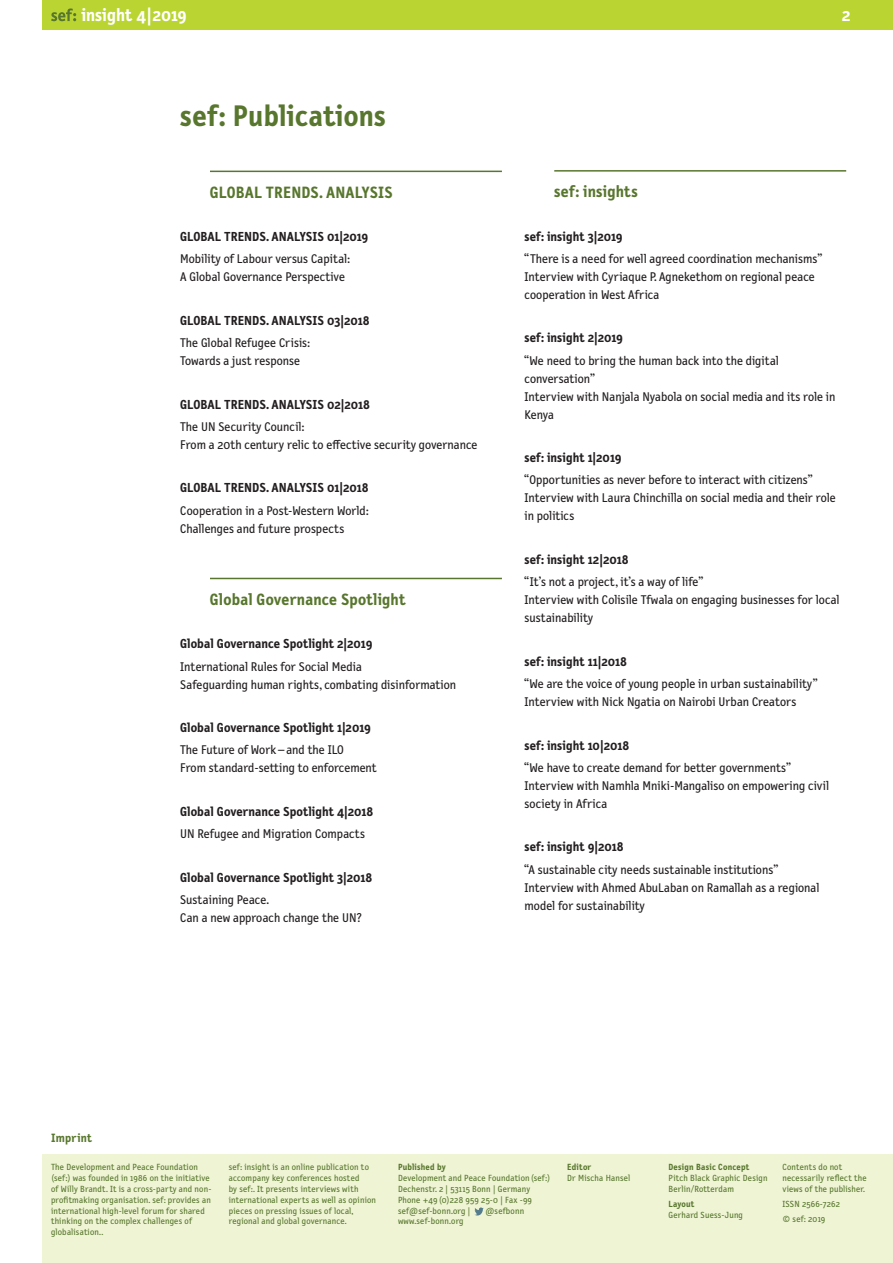
<style>
.page{position:relative;width:893px;height:1263px;background:#fff}
.page>*{position:absolute;margin:0;border:0;box-sizing:border-box;transform-origin:0 0}
.t1{font:700 30px "Letter Gothic Text OT";letter-spacing:.01em;color:#58762d}
.t2{font:700 18px "Letter Gothic Text OT";color:#fff}
.t3{font:700 16.5px "Letter Gothic Text OT";letter-spacing:.01em;color:#58762d}
.t4{font:700 13.2px "Letter Gothic Text OT";color:#231f20}
.t5{font:12.75px/18px "Letter Gothic Text OT";color:#231f20}
.t6{font:700 12.15px "Letter Gothic Text OT";letter-spacing:.02em;color:#58762d}
.t7{font:9px/10.9px "Letter Gothic Text OT";letter-spacing:.02em;color:#58762d}
.t8{font:700 9px "Letter Gothic Text OT";letter-spacing:.02em;color:#58762d}
</style>
<div class="page">
<div style="left:43px;top:0;width:850px;height:30px;background:#bad432"></div>
<svg style="left:51px;top:9px;width:25px;height:12px"></svg>
<div style="left:43px;top:1154px;width:850px;height:109px;background:#eef4d4"></div>
<svg style="left:474px;top:1207px;width:10px;height:9px"></svg>
<hr style="left:210px;top:171px;width:292px;height:1px;background:#58762d">
<hr style="left:210px;top:578px;width:292px;height:1px;background:#58762d">
<hr style="left:554px;top:170px;width:292px;height:2px;background:#58762d">
<h2 class="t2" style="left:81px;top:4px;width:107px">insight 4|2019</h2>
<h1 class="t1" style="left:180px;top:97px;width:207px">sef: Publications</h1>
<p class="t3" style="left:210px;top:182px;width:184px">GLOBAL TRENDS. ANALYSIS</p>
<p class="t4" style="left:180px;top:229px;width:190px">GLOBAL TRENDS. ANALYSIS 01|2019</p>
<p class="t5" style="left:180px;top:250px;width:172px">Mobility of Labour versus Capital:<br>A Global Governance Perspective</p>
<p class="t4" style="left:180px;top:312px;width:191px">GLOBAL TRENDS. ANALYSIS 03|2018</p>
<p class="t5" style="left:180px;top:334px;width:132px">The Global Refugee Crisis:<br>Towards a just response</p>
<p class="t4" style="left:180px;top:396px;width:191px">GLOBAL TRENDS. ANALYSIS 02|2018</p>
<p class="t5" style="left:180px;top:418px;width:299px">The UN Security Council:<br>From a 20th century relic to effective security governance</p>
<p class="t4" style="left:180px;top:480px;width:190px">GLOBAL TRENDS. ANALYSIS 01|2018</p>
<p class="t5" style="left:180px;top:501px;width:190px">Cooperation in a Post-Western World:<br>Challenges and future prospects</p>
<p class="t3" style="left:210px;top:589px;width:197px">Global Governance Spotlight</p>
<p class="t4" style="left:180px;top:636px;width:194px">Global Governance Spotlight 2|2019</p>
<p class="t5" style="left:180px;top:657px;width:277px">International Rules for Social Media<br>Safeguarding human rights, combating disinformation</p>
<p class="t4" style="left:180px;top:719px;width:192px">Global Governance Spotlight 1|2019</p>
<p class="t5" style="left:180px;top:741px;width:198px">The Future of Work – and the ILO<br>From standard-setting to enforcement</p>
<p class="t4" style="left:180px;top:803px;width:195px">Global Governance Spotlight 4|2018</p>
<p class="t5" style="left:180px;top:825px;width:186px">UN Refugee and Migration Compacts</p>
<p class="t4" style="left:180px;top:869px;width:194px">Global Governance Spotlight 3|2018</p>
<p class="t5" style="left:180px;top:890px;width:183px">Sustaining Peace.<br>Can a new approach change the UN?</p>
<h2 class="t2" style="left:842px;top:4px;width:10px">2</h2>
<p class="t3" style="left:554px;top:182px;width:85px">sef: insights</p>
<p class="t4" style="left:524px;top:228px;width:100px">sef: insight 3|2019</p>
<p class="t5" style="left:524px;top:250px;width:300px">“There is a need for well agreed coordination mechanisms”<br>Interview with Cyriaque P. Agnekethom on regional peace cooperation in West Africa</p>
<p class="t4" style="left:524px;top:330px;width:100px">sef: insight 2|2019</p>
<p class="t5" style="left:524px;top:351px;width:312px">“We need to bring the human back into the digital conversation”<br>Interview with Nanjala Nyabola on social media and its role in<br>Kenya</p>
<p class="t4" style="left:524px;top:450px;width:99px">sef: insight 1|2019</p>
<p class="t5" style="left:524px;top:471px;width:313px">“Opportunities as never before to interact with citizens”<br>Interview with Laura Chinchilla on social media and their role in politics</p>
<p class="t4" style="left:524px;top:551px;width:106px">sef: insight 12|2018</p>
<p class="t5" style="left:524px;top:573px;width:316px">“It’s not a project, it’s a way of life”<br>Interview with Colisile Tfwala on engaging businesses for local sustainability</p>
<p class="t4" style="left:524px;top:653px;width:104px">sef: insight 11|2018</p>
<p class="t5" style="left:524px;top:675px;width:295px">“We are the voice of young people in urban sustainability”<br>Interview with Nick Ngatia on Nairobi Urban Creators</p>
<p class="t4" style="left:524px;top:737px;width:106px">sef: insight 10|2018</p>
<p class="t5" style="left:524px;top:758px;width:306px">“We have to create demand for better governments”<br>Interview with Namhla Mniki-Mangaliso on empowering civil society in Africa</p>
<p class="t4" style="left:524px;top:839px;width:101px">sef: insight 9|2018</p>
<p class="t5" style="left:524px;top:860px;width:296px">“A sustainable city needs sustainable institutions”<br>Interview with Ahmed AbuLaban on Ramallah as a regional model for sustainability</p>
<p class="t6" style="left:51px;top:1131px;width:43px">Imprint</p>
<p class="t7" style="left:51px;top:1161px;width:162px">The Development and Peace Foundation (sef:) was founded in 1986 on the initiative of Willy Brandt. It is a cross-party and non&shy;profitmaking organisation. sef: provides an international high-level forum for shared thinking on the complex challenges of globalisation..</p>
<p class="t7" style="left:229px;top:1161px;width:149px">sef: insight is an online publication to accompany key conferences hosted<br>by sef:. It presents interviews with international experts as well as opinion pieces on pressing issues of local, regional and global governance.</p>
<p class="t8" style="left:398px;top:1161px;width:49px">Published by</p>
<p class="t7" style="left:398px;top:1172px;width:154px">Development and Peace Foundation (sef:)<br>Dechenstr. 2 | 53115 Bonn | Germany<br>Phone +49 (0)228 959 25-0 | Fax -99 sef@sef-bonn.org |</p>
<p class="t7" style="left:485px;top:1205px;width:40px">@sefbonn</p>
<p class="t7" style="left:398px;top:1216px;width:67px">www.sef-bonn.org</p>
<p class="t8" style="left:567px;top:1161px;width:26px">Editor</p>
<p class="t7" style="left:567px;top:1172px;width:64px">Dr Mischa Hansel</p>
<p class="t8" style="left:668px;top:1161px;width:82px">Design Basic Concept</p>
<p class="t7" style="left:668px;top:1172px;width:101px">Pitch Black Graphic Design<br>Berlin/Rotterdam</p>
<p class="t8" style="left:668px;top:1198px;width:28px">Layout</p>
<p class="t7" style="left:668px;top:1209px;width:76px">Gerhard Suess-Jung</p>
<p class="t7" style="left:782px;top:1161px;width:86px">Contents do not necessarily reflect the views of the publisher.</p>
<p class="t7" style="left:782px;top:1196px;width:59px;line-height:15.1px">ISSN 2566-7262 © sef: 2019</p>
</div>
